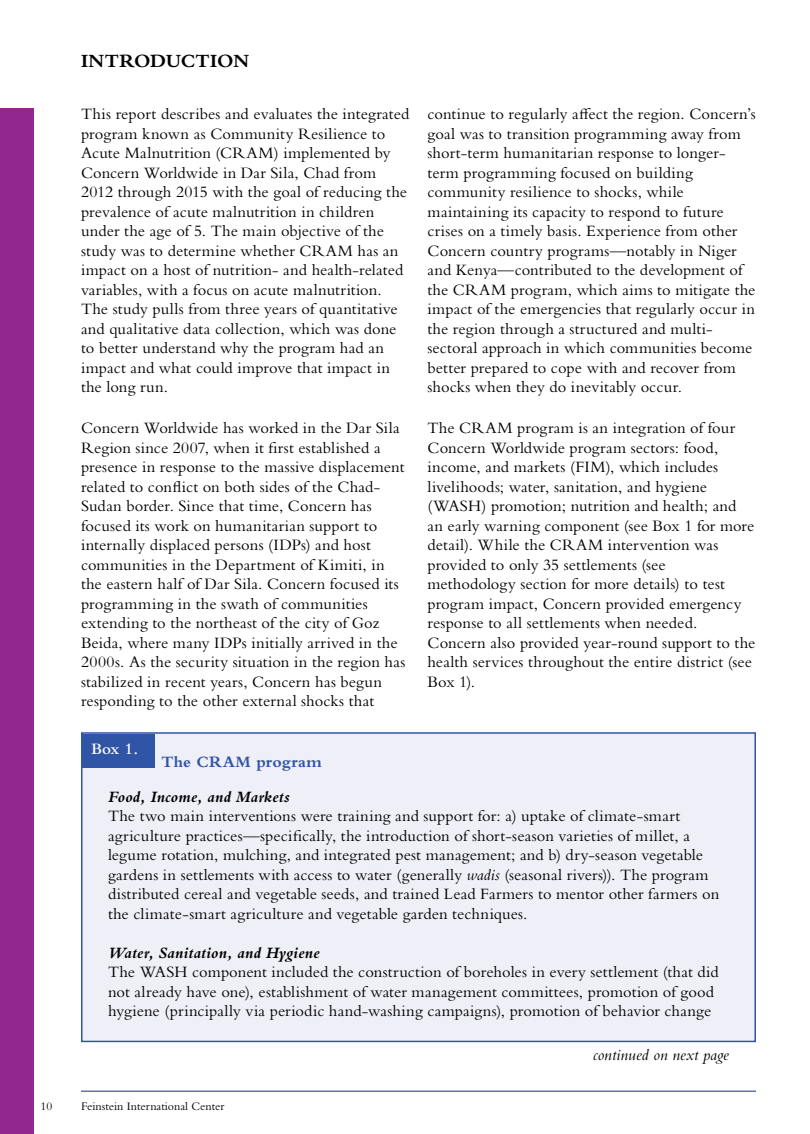
<style>
.page{position:relative;width:810px;height:1134px;background:#fff}
.page>*{position:absolute;margin:0;border:0;box-sizing:border-box;transform-origin:0 0}
.headline{font:700 19.5px "Bembo Std";letter-spacing:-.005em;color:#000}
.body_copy{font:16.5px/19.5px "Bembo Std";letter-spacing:.005em;color:#000}
.subhead_italic{font:italic 700 16.5px "Bembo Std";letter-spacing:.01em;color:#000}
.body_copy-2{font:italic 16.5px "Bembo Std";letter-spacing:.005em;color:#000}
.subhead_1{font:700 16.5px "Bembo Std";letter-spacing:.015em;color:#3155a6}
.standard_copy{font:600 16.5px "Bembo Std";color:#fff}
.t1{font:12px "Bembo Std";color:#000}
.s1{font-style:italic}
</style>
<div class="page">
<hr style="left:81px;top:1090px;width:675px;height:2px;background:#6372b7">
<div style="left:81px;top:732px;width:675px;height:310px;background:#efeff8;border:2px solid #3155a6"></div>
<div style="left:82px;top:734px;width:73px;height:34px;background:#3155a6"></div>
<div style="left:0;top:108px;width:34px;height:1026px;background:#92278f"></div>
<p class="headline" style="left:81px;top:50px;width:170px">INTRODUCTION</p>
<p class="body_copy" style="left:81px;top:104px;width:330px">This report describes and evaluates the integrated program known as Community Resilience to Acute Malnutrition (CRAM) implemented by Concern Worldwide in Dar Sila, Chad from 2012 through 2015 with the goal of reducing the prevalence of acute malnutrition in children under the age of 5. The main objective of the study was to determine whether CRAM has an impact on a host of nutrition- and health-related variables, with a focus on acute malnutrition.<br>The study pulls from three years of quantitative and qualitative data collection, which was done to better understand why the program had an impact and what could improve that impact in the long run.</p>
<p class="body_copy" style="left:81px;top:418px;width:326px">Concern Worldwide has worked in the Dar Sila Region since 2007, when it first established a presence in response to the massive displacement related to conflict on both sides of the Chad-Sudan border. Since that time, Concern has focused its work on humanitarian support to internally displaced persons (IDPs) and host communities in the Department of Kimiti, in the eastern half of Dar Sila. Concern focused its programming in the swath of communities extending to the northeast of the city of Goz Beida, where many IDPs initially arrived in the 2000s. As the security situation in the region has stabilized in recent years, Concern has begun responding to the other external shocks that</p>
<p class="standard_copy" style="left:92px;top:740px;width:48px">Box 1.</p>
<p class="subhead_1" style="left:161px;top:753px;width:162px">The CRAM program</p>
<p class="body_copy" style="left:428px;top:104px;width:330px">continue to regularly affect the region. Concern’s goal was to transition programming away from short-term humanitarian response to longer&shy;term programming focused on building community resilience to shocks, while maintaining its capacity to respond to future crises on a timely basis. Experience from other Concern country programs—notably in Niger and Kenya—contributed to the development of the CRAM program, which aims to mitigate the impact of the emergencies that regularly occur in the region through a structured and multi&shy;sectoral approach in which communities become better prepared to cope with and recover from shocks when they do inevitably occur.</p>
<p class="body_copy" style="left:428px;top:418px;width:330px">The CRAM program is an integration of four Concern Worldwide program sectors: food, income, and markets (FIM), which includes livelihoods; water, sanitation, and hygiene (WASH) promotion; nutrition and health; and an early warning component (see Box 1 for more detail). While the CRAM intervention was provided to only 35 settlements (see methodology section for more details) to test program impact, Concern provided emergency response to all settlements when needed.<br>Concern also provided year-round support to the health services throughout the entire district (see Box 1).</p>
<p class="subhead_italic" style="left:108px;top:787px;width:183px">Food, Income, and Markets</p>
<p class="body_copy" style="left:108px;top:806px;width:613px">The two main interventions were training and support for: a) uptake of climate-smart agriculture practices—specifically, the introduction of short-season varieties of millet, a legume rotation, mulching, and integrated pest management; and b) dry-season vegetable gardens in settlements with access to water (generally <span class="s1">wadis</span> (seasonal rivers)). The program distributed cereal and vegetable seeds, and trained Lead Farmers to mentor other farmers on the climate-smart agriculture and vegetable garden techniques.</p>
<p class="subhead_italic" style="left:108px;top:943px;width:213px">Water, Sanitation, and Hygiene</p>
<p class="body_copy" style="left:108px;top:962px;width:612px">The WASH component included the construction of boreholes in every settlement (that did not already have one), establishment of water management committees, promotion of good hygiene (principally via periodic hand-washing campaigns), promotion of behavior change</p>
<p class="body_copy-2" style="left:593px;top:1045px;width:137px">continued on next page</p>
<p class="t1" style="left:40px;top:1099px;width:13px">10</p>
<p class="t1" style="left:81px;top:1099px;width:145px">Feinstein International Center</p>
</div>
